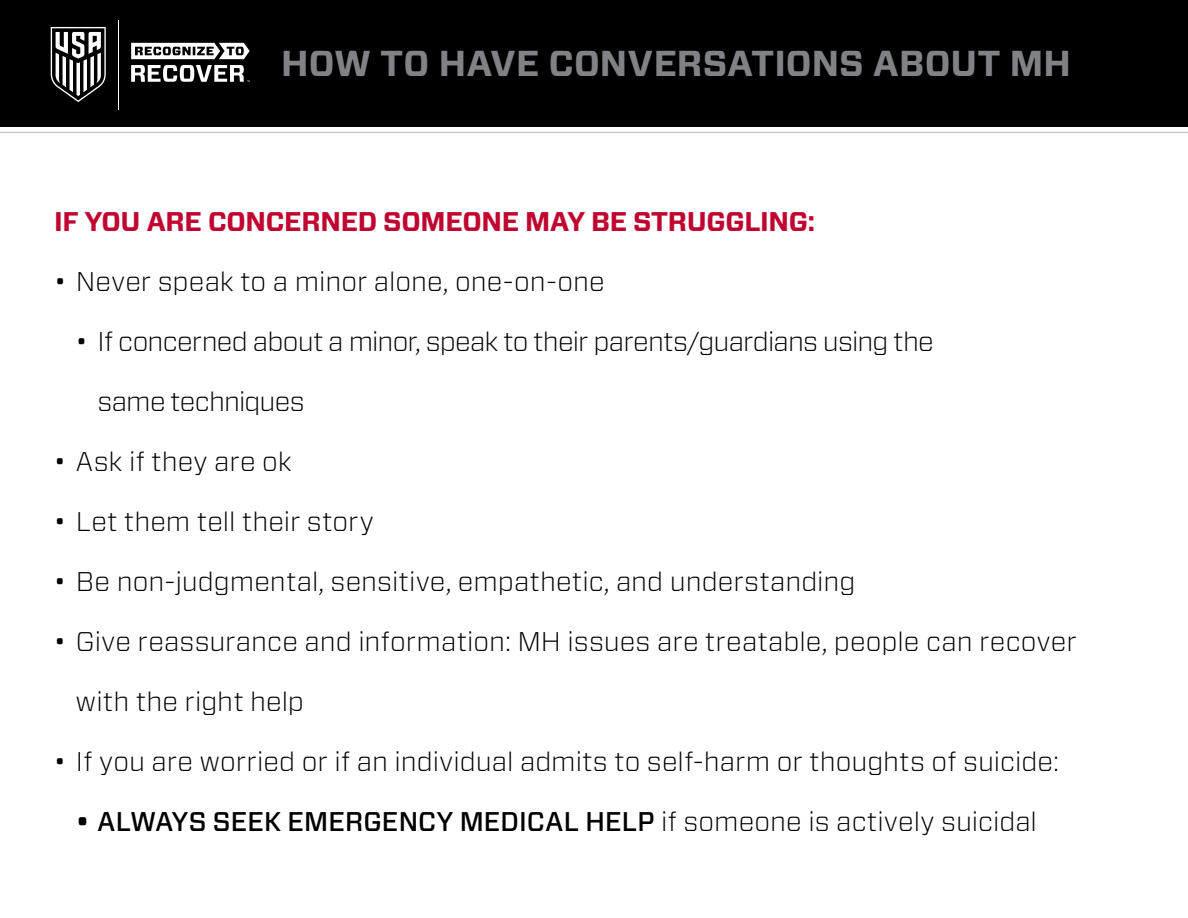
<style>
.page{position:relative;width:1188px;height:918px;background:#fff}
.page>*{position:absolute;margin:0;border:0;box-sizing:border-box;transform-origin:0 0}
.t1{font:700 36px "Vitesse Sans";letter-spacing:.005em;color:#808285}
.t2{font:300 27px "Vitesse Sans";color:#000}
.t3{font:300 27px "Vitesse Sans";letter-spacing:-.03em;color:#000}
.t4{font:500 27px "Vitesse Sans";letter-spacing:.01em;color:#000}
.t5{font:700 27px "Vitesse Sans";letter-spacing:-.01em;color:#c00630}
.s1{font-weight:300}
</style>
<div class="page">
<svg style="left:0;top:131px;width:1188px;height:2px"></svg>
<div style="left:0;top:0;width:1188px;height:127px;background:#000"></div>
<hr style="left:118px;top:20px;width:1px;height:89px;background:#fff">
<svg style="left:131px;top:43px;width:119px;height:39px"></svg>
<svg style="left:51px;top:27px;width:55px;height:75px"></svg>
<h1 class="t1" style="left:281px;top:39px;width:791px">HOW TO HAVE CONVERSATIONS ABOUT MH</h1>
<p class="t5" style="left:54px;top:204px;width:762px">IF YOU ARE CONCERNED SOMEONE MAY BE STRUGGLING:</p>
<p class="t2" style="left:54px;top:263px;width:552px">• Never speak to a minor alone, one-on-one</p>
<p class="t3" style="left:76px;top:323px;width:860px">• If concerned about a minor, speak to their parents/guardians using the</p>
<p class="t3" style="left:97px;top:383px;width:209px">same techniques</p>
<p class="t2" style="left:54px;top:443px;width:239px">• Ask if they are ok</p>
<p class="t2" style="left:54px;top:503px;width:321px">• Let them tell their story</p>
<p class="t2" style="left:54px;top:563px;width:803px">• Be non-judgmental, sensitive, empathetic, and understanding</p>
<p class="t2" style="left:54px;top:623px;width:1024px">• Give reassurance and information: MH issues are treatable, people can recover</p>
<p class="t2" style="left:76px;top:683px;width:230px">with the right help</p>
<p class="t2" style="left:54px;top:743px;width:1006px">• If you are worried or if an individual admits to self-harm or thoughts of suicide:</p>
<p class="t4" style="left:76px;top:804px;width:963px">• ALWAYS SEEK EMERGENCY MEDICAL HELP <span class="s1">if someone is actively suicidal</span></p>
</div>
